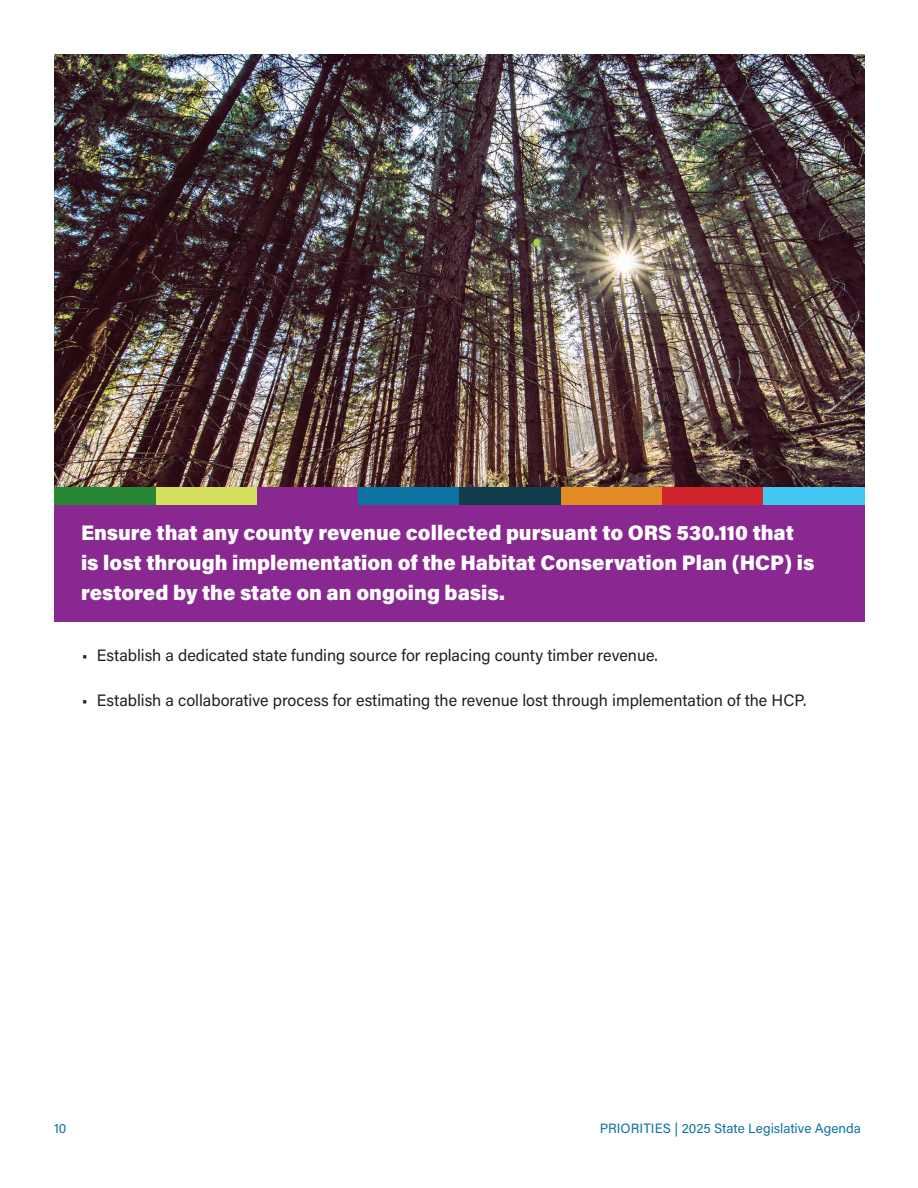
<style>
.page{position:relative;width:918px;height:1188px;background:#fff}
.page>*{position:absolute;margin:0;border:0;box-sizing:border-box;transform-origin:0 0}
.t1{font:900 21px/30px "Acumin Pro";color:#fff}
.t2{font:16.5px "Acumin Pro";color:#231f20}
.t3{font:13.5px "Acumin Pro";color:#0c73a2}
</style>
<div class="page">
<img style="left:55px;top:54px;width:810px;height:433px">
<div style="left:55px;top:496px;width:810px;height:126px;background:#892890"></div>
<div style="left:55px;top:487px;width:101px;height:18px;background:#278633"></div>
<div style="left:156px;top:487px;width:101px;height:18px;background:#d4e05d"></div>
<div style="left:257px;top:487px;width:102px;height:18px;background:#892890"></div>
<div style="left:359px;top:487px;width:101px;height:18px;background:#0c73a2"></div>
<div style="left:460px;top:487px;width:101px;height:18px;background:#103c4b"></div>
<div style="left:561px;top:487px;width:101px;height:18px;background:#e28b25"></div>
<div style="left:662px;top:487px;width:101px;height:18px;background:#d1232a"></div>
<div style="left:763px;top:487px;width:102px;height:18px;background:#41c7f1"></div>
<p class="t1" style="left:81px;top:516px;width:735px">Ensure that any county revenue collected pursuant to ORS 530.110 that is lost through implementation of the Habitat Conservation Plan (HCP) is restored by the state on an ongoing basis.</p>
<p class="t2" style="left:82px;top:644px;width:578px">• Establish a dedicated state funding source for replacing county timber revenue.</p>
<p class="t2" style="left:82px;top:689px;width:726px">• Establish a collaborative process for estimating the revenue lost through implementation of the HCP.</p>
<p class="t3" style="left:54px;top:1119px;width:14px">10</p>
<p class="t3" style="left:600px;top:1119px;width:263px">PRIORITIES | 2025 State Legislative Agenda</p>
</div>
